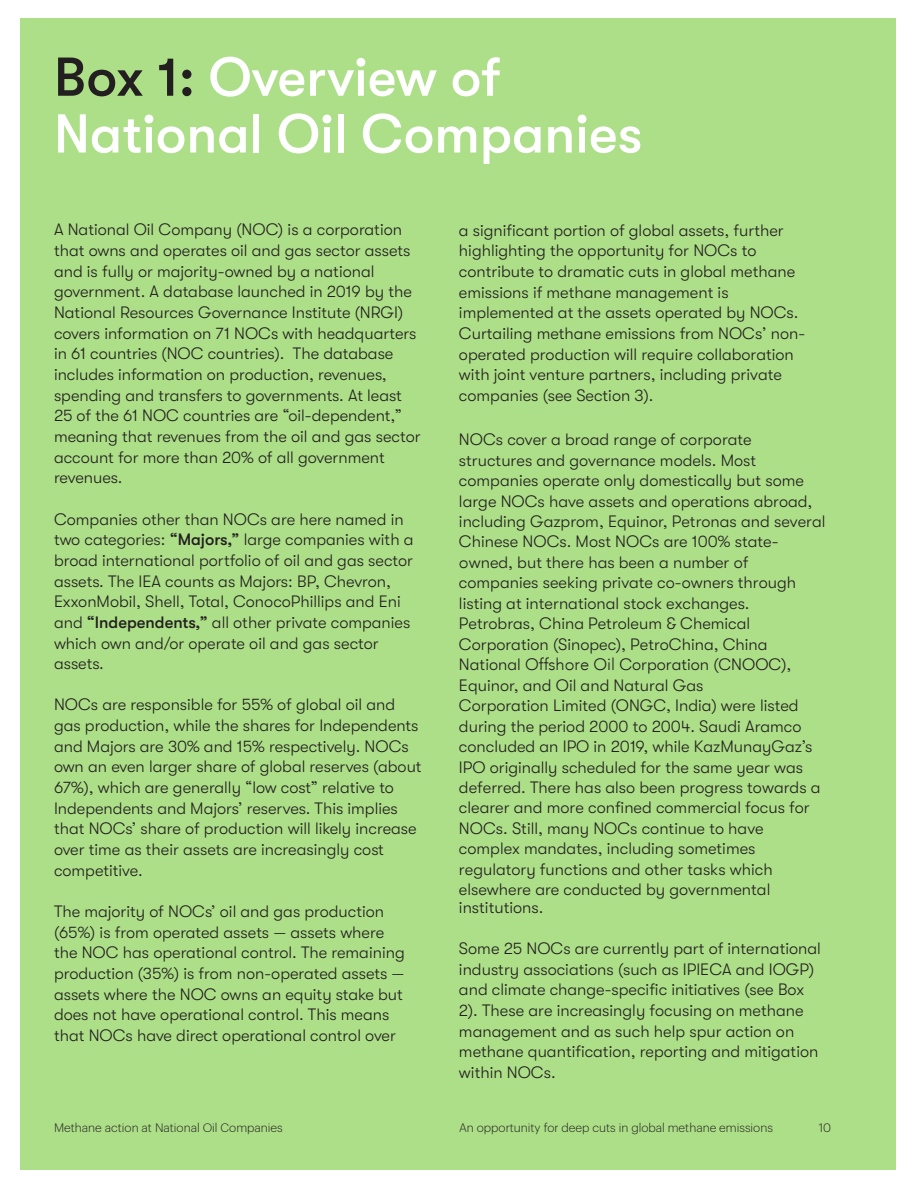
<style>
.page{position:relative;width:918px;height:1188px;background:#fff}
.page>*{position:absolute;margin:0;border:0;box-sizing:border-box;transform-origin:0 0}
.t1{font:500 54.6px/56.7px "GT Walsheim";color:#fff}
.t2{font:300 16.5px/20.7px "GT Walsheim";color:#231f20}
.t3{font:300 12px "Graphik";color:#231f20}
.s1{color:#231f20}
.s2{font-weight:500}
.s3{font-family:"Avenir"}
</style>
<div class="page">
<div style="left:20px;top:18px;width:876px;height:1152px;background:#addf88"></div>
<h1 class="t1" style="left:54px;top:49px;width:590px"><span class="s1">Box 1:</span> Overview of<br>National Oil Companies</h1>
<p class="t2" style="left:54px;top:220px;width:368px">A National Oil Company (NOC) is a corporation that owns and operates oil and gas sector assets and is fully or majority-owned by a national government. A database launched in 2019 by the National Resources Governance Institute (NRGI) covers information on 71 NOCs with headquarters in 61 countries (NOC countries). The database includes information on production, revenues, spending and transfers to governments. At least 25 of the 61 NOC countries are “oil-dependent,” meaning that revenues from the oil and gas sector account for more than 20% of all government revenues.</p>
<p class="t2" style="left:54px;top:509px;width:361px">Companies other than NOCs are here named in two categories: <span class="s2">“Majors,”</span> large companies with a broad international portfolio of oil and gas sector assets. The IEA counts as Majors: BP, Chevron, ExxonMobil, Shell, Total, ConocoPhillips and Eni and <span class="s2">“Independents,”</span> all other private companies which own and/or operate oil and gas sector assets.</p>
<p class="t2" style="left:54px;top:695px;width:369px">NOCs are responsible for 55% of global oil and gas production, while the shares for Independents and Majors are 30% and 15% respectively. NOCs own an even larger share of global reserves (about 67%), which are generally “low cost” relative to Independents and Majors’ reserves. This implies that NOCs’ share of production will likely increase over time as their assets are increasingly cost competitive.</p>
<p class="t2" style="left:54px;top:901px;width:352px">The majority of NOCs’ oil and gas production (65%) is from operated assets — assets where the NOC has operational control. The remaining production (35%) is from non-operated assets — assets where the NOC owns an equity stake but does not have operational control. This means that NOCs have direct operational control over</p>
<p class="t2" style="left:459px;top:220px;width:348px">a significant portion of global assets, further highlighting the opportunity for NOCs to contribute to dramatic cuts in global methane emissions if methane management is implemented at the assets operated by NOCs.<br>Curtailing methane emissions from NOCs’ non&shy;operated production will require collaboration with joint venture partners, including private companies (see Section 3).</p>
<p class="t2" style="left:459px;top:429px;width:368px">NOCs cover a broad range of corporate structures and governance models. Most companies operate only domestically but some large NOCs have assets and operations abroad, including Gazprom, Equinor, Petronas and several Chinese NOCs. Most NOCs are 100% state&shy;<span class="s3">o</span>wned, but there has been a number of companies seeking private co-owners through listing at international stock exchanges.<br>Petrobras, China Petroleum &amp; Chemical Corporation (Sinopec), PetroChina, China National <span class="s3">Offshore Oil</span> Corporation (CNOOC), Equinor, and Oil and Natural Gas<br>Corporation Limited (ONGC, India) were listed during the period 2000 to 2004. Saudi Aramco concluded an IPO in 2019, while KazMunayGaz’s IPO originally scheduled for the same year was deferred. There has also been progress towards a clearer and more confined commercial focus for NOCs. Still, many NOCs continue to have complex mandates, including sometimes regulatory functions and other tasks which elsewhere are conducted by governmental</p>
<p class="t2" style="left:459px;top:897px;width:86px">institutions.</p>
<p class="t2" style="left:459px;top:938px;width:363px">Some 25 NOCs are currently part of international industry associations (such as IPIECA and IOGP) and climate change-specific initiatives (see Box 2). These are increasingly focusing on methane management and as such help spur action on methane quantification, reporting and mitigation within NOCs.</p>
<p class="t3" style="left:54px;top:1119px;width:230px">Methane action at National Oil Companies</p>
<p class="t3" style="left:459px;top:1119px;width:315px">An opportunity for deep cuts in global methane emissions</p>
<p class="t3" style="left:819px;top:1119px;width:14px">10</p>
<p class="t3" style="left:549px;top:1119px;width:14px">10</p>
</div>
